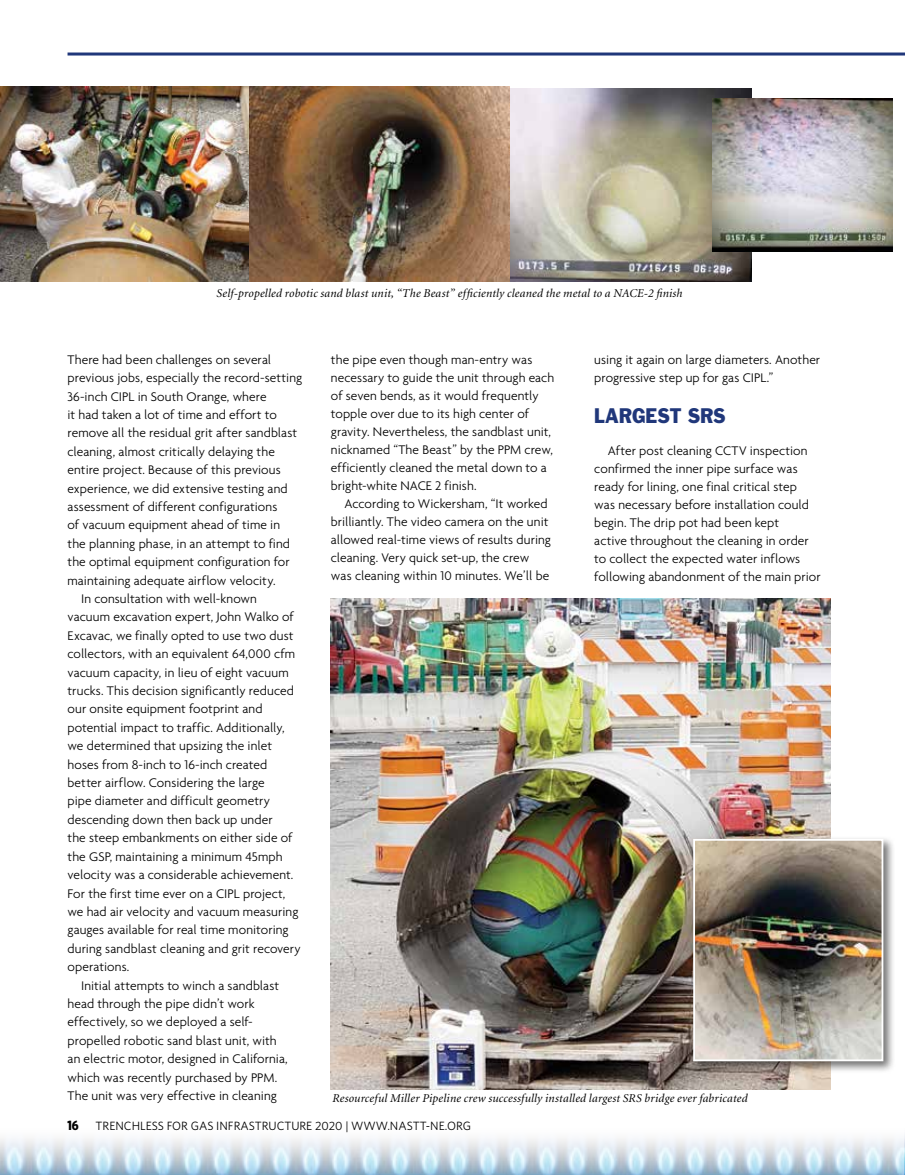
<style>
.page{position:relative;width:905px;height:1175px;background:#fff}
.page>*{position:absolute;margin:0;border:0;box-sizing:border-box;transform-origin:0 0}
.t1{font:19.5px "Franklin Gothic";letter-spacing:-.015em;color:#20377a;scale:.9 1}
.t2{font:300 13.5px/18px "Agenda";letter-spacing:.005em;color:#000}
.t3{font:700 13.5px "Whitney Condensed";color:#000}
.t4{font:italic 12px "Minion";letter-spacing:.015em;color:#000}
.t5{font:12px "Whitney";color:#000}
</style>
<div class="page">
<svg style="left:68px;top:52px;width:836px;height:4px;background:#57689a"></svg>
<img style="left:0;top:1135px;width:905px;height:39px">
<img style="left:330px;top:598px;width:500px;height:491px">
<div style="left:690px;top:835px;width:205px;height:238px;background:#000;opacity:.55"></div>
<img style="left:696px;top:842px;width:184px;height:216px">
<div style="left:693px;top:839px;width:190px;height:222px;border:2px solid #fff"></div>
<img style="left:509px;top:88px;width:242px;height:193px">
<img style="left:712px;top:98px;width:180px;height:154px">
<img style="left:0;top:86px;width:509px;height:195px">
<p class="t4" style="left:217px;top:287px;width:467px">Self-propelled robotic sand blast unit, “The Beast” efficiently cleaned the metal to a NACE-2 finish</p>
<p class="t2" style="left:68px;top:350px;width:205px">There had been challenges on several</p>
<p class="t2" style="left:68px;top:368px;width:236px">previous jobs, especially the record-setting</p>
<p class="t2" style="left:68px;top:387px;width:201px">36-inch CIPL in South Orange, where</p>
<p class="t2" style="left:68px;top:405px;width:211px">it had taken a lot of time and effort to</p>
<p class="t2" style="left:68px;top:424px;width:231px">remove all the residual grit after sandblast</p>
<p class="t2" style="left:68px;top:442px;width:209px">cleaning, almost critically delaying the</p>
<p class="t2" style="left:68px;top:460px;width:215px">entire project. Because of this previous</p>
<p class="t2" style="left:68px;top:479px;width:222px">experience, we did extensive testing and</p>
<p class="t2" style="left:68px;top:497px;width:211px">assessment of different configurations</p>
<p class="t2" style="left:68px;top:516px;width:214px">of vacuum equipment ahead of time in</p>
<p class="t2" style="left:68px;top:534px;width:224px">the planning phase, in an attempt to find</p>
<p class="t2" style="left:68px;top:552px;width:224px">the optimal equipment configuration for</p>
<p class="t2" style="left:68px;top:571px;width:209px">maintaining adequate airflow velocity.</p>
<p class="t2" style="left:81px;top:589px;width:177px">In consultation with well-known</p>
<p class="t2" style="left:68px;top:608px;width:228px">vacuum excavation expert, John Walko of</p>
<p class="t2" style="left:68px;top:626px;width:227px">Excavac, we finally opted to use two dust</p>
<p class="t2" style="left:68px;top:644px;width:229px">collectors, with an equivalent 64,000 cfm</p>
<p class="t2" style="left:68px;top:663px;width:223px">vacuum capacity, in lieu of eight vacuum</p>
<p class="t2" style="left:68px;top:681px;width:228px">trucks. This decision significantly reduced</p>
<p class="t2" style="left:68px;top:700px;width:196px">our onsite equipment footprint and</p>
<p class="t2" style="left:68px;top:718px;width:218px">potential impact to traffic. Additionally,</p>
<p class="t2" style="left:68px;top:736px;width:206px">we determined that upsizing the inlet</p>
<p class="t2" style="left:68px;top:755px;width:201px">hoses from 8-inch to 16-inch created</p>
<p class="t2" style="left:68px;top:773px;width:199px">better airflow. Considering the large</p>
<p class="t2" style="left:68px;top:792px;width:204px">pipe diameter and difficult geometry</p>
<p class="t2" style="left:68px;top:810px;width:207px">descending down then back up under</p>
<p class="t2" style="left:68px;top:828px;width:226px">the steep embankments on either side of</p>
<p class="t2" style="left:68px;top:847px;width:217px">the GSP, maintaining a minimum 45mph</p>
<p class="t2" style="left:68px;top:865px;width:227px">velocity was a considerable achievement.</p>
<p class="t2" style="left:68px;top:884px;width:219px">For the first time ever on a CIPL project,</p>
<p class="t2" style="left:68px;top:902px;width:232px">we had air velocity and vacuum measuring</p>
<p class="t2" style="left:68px;top:920px;width:223px">gauges available for real time monitoring</p>
<p class="t2" style="left:68px;top:939px;width:235px">during sandblast cleaning and grit recovery</p>
<p class="t2" style="left:68px;top:957px;width:63px">operations.</p>
<p class="t2" style="left:81px;top:976px;width:200px">Initial attempts to winch a sandblast</p>
<p class="t2" style="left:68px;top:994px;width:189px">head through the pipe didn’t work</p>
<p class="t2" style="left:68px;top:1012px;width:187px">effectively, so we deployed a self-</p>
<p class="t2" style="left:68px;top:1031px;width:211px">propelled robotic sand blast unit, with</p>
<p class="t2" style="left:68px;top:1049px;width:222px">an electric motor, designed in California,</p>
<p class="t2" style="left:68px;top:1068px;width:211px">which was recently purchased by PPM.</p>
<p class="t2" style="left:68px;top:1086px;width:211px">The unit was very effective in cleaning</p>
<p class="t2" style="left:331px;top:350px;width:225px">the pipe even though man-entry was necessary to guide the unit through each of seven bends, as it would frequently topple over due to its high center of gravity. Nevertheless, the sandblast unit, nicknamed “The Beast” by the PPM crew, efficiently cleaned the metal down to a bright-white NACE 2 finish.</p>
<p class="t2" style="left:331px;top:494px;width:222px;text-indent:14px">According to Wickersham, “It worked brilliantly. The video camera on the unit allowed real-time views of results during cleaning. Very quick set-up, the crew was cleaning within 10 minutes. We’ll be</p>
<p class="t2" style="left:594px;top:350px;width:227px">using it again on large diameters. Another progressive step up for gas CIPL.”</p>
<h1 class="t1" style="left:594px;top:403px;width:148px">LARGEST SRS</h1>
<p class="t2" style="left:594px;top:441px;width:228px;text-indent:14px">After post cleaning CCTV inspection confirmed the inner pipe surface was ready for lining, one final critical step was necessary before installation could begin. The drip pot had been kept<br>active throughout the cleaning in order to collect the expected water inflows following abandonment of the main prior</p>
<p class="t4" style="left:332px;top:1092px;width:416px">Resourceful Miller Pipeline crew successfully installed largest SRS bridge ever fabricated</p>
<p class="t3" style="left:67px;top:1117px;width:13px">16</p>
<p class="t5" style="left:96px;top:1119px;width:377px">TRENCHLESS FOR GAS INFRASTRUCTURE 2020 | WWW.NASTT-NE.ORG</p>
</div>
